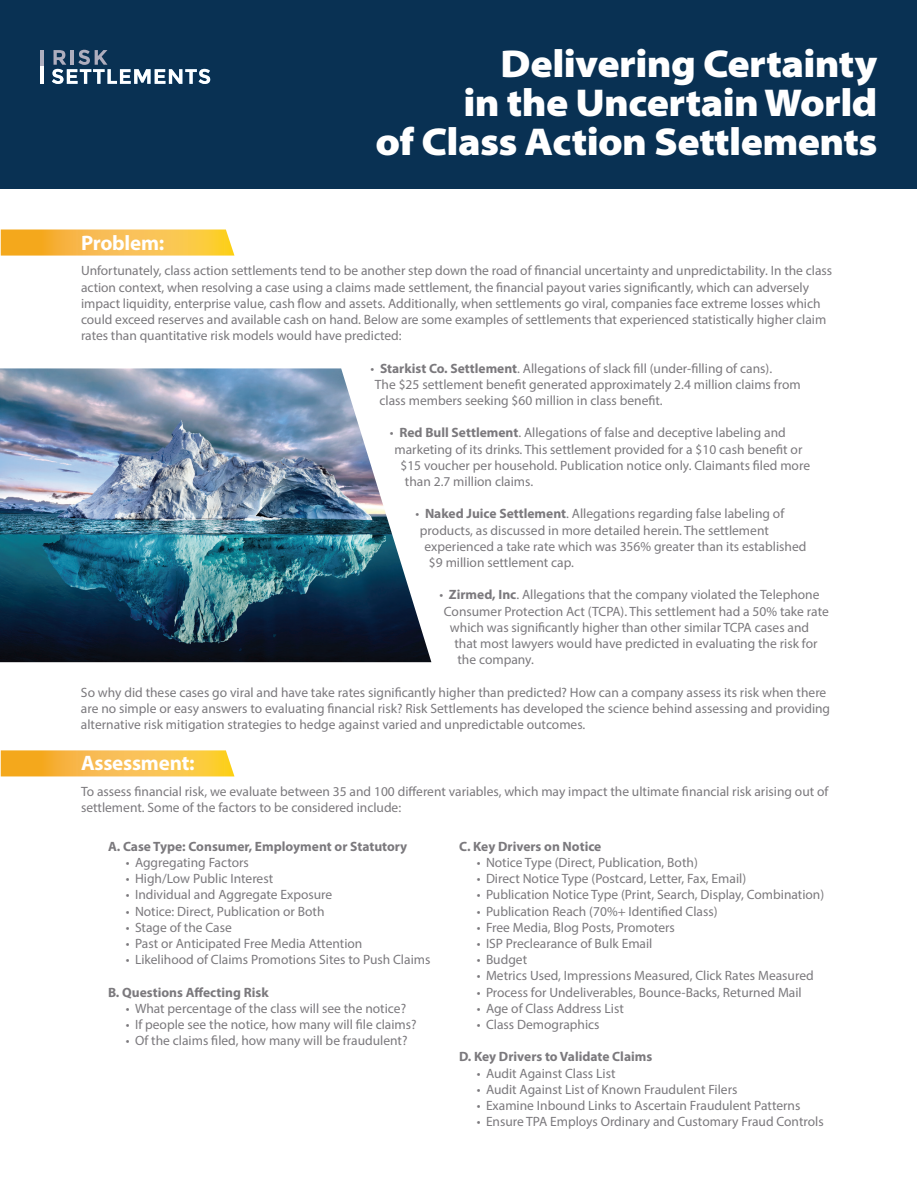
<style>
.page{position:relative;width:918px;height:1188px;background:#fff}
.page>*{position:absolute;margin:0;border:0;box-sizing:border-box;transform-origin:0 0}
.t1{font:39px/39px "Myriad MM 830 700";letter-spacing:-.015em;color:#fff;text-align:right}
.t2{font:700 21px "Myriad Pro";letter-spacing:-.01em;color:#fff}
.t3{font:13.5px/16.2px "Myriad Pro";color:#7b797d}
.t4{font:700 13.5px "Myriad Pro";color:#7b797d}
.s1{font-weight:700}
</style>
<div class="page">
<svg style="left:1px;top:230px;width:233px;height:26px;background:#f8be46"></svg>
<svg style="left:1px;top:750px;width:233px;height:26px;background:#f8be46"></svg>
<div style="left:1px;top:0;width:916px;height:189px;background:#093153"></div>
<hr style="left:40px;top:50px;width:4px;height:17px;background:#aeaebe">
<hr style="left:40px;top:67px;width:4px;height:17px;background:#fff">
<svg style="left:52px;top:50px;width:158px;height:34px"></svg>
<img style="left:0;top:368px;width:431px;height:294px">
<h1 class="t1" style="left:376px;top:46px;width:503px">Delivering Certainty<br>in the Uncertain World<br>of Class Action Settlements</h1>
<h2 class="t2" style="left:81px;top:230px;width:85px">Problem:</h2>
<p class="t3" style="left:81px;top:263px;width:753px">Unfortunately, class action settlements tend to be another step down the road of financial uncertainty and unpredictability. In the class action context, when resolving a case using a claims made settlement, the financial payout varies significantly, which can adversely impact liquidity, enterprise value, cash flow and assets. Additionally, when settlements go viral, companies face extreme losses which could exceed reserves and available cash on hand. Below are some examples of settlements that experienced statistically higher claim rates than quantitative risk models would have predicted:</p>
<p class="t3" style="left:370px;top:360px;width:403px">• <span class="s1">Starkist Co. Settlement</span>. Allegations of slack fill (under-filling of cans).</p>
<p class="t3" style="left:375px;top:376px;width:427px">The $25 settlement benefit generated approximately 2.4 million claims from</p>
<p class="t3" style="left:379px;top:392px;width:285px">class members seeking $60 million in class benefit.</p>
<p class="t3" style="left:390px;top:425px;width:397px">• <span class="s1">Red Bull Settlement</span>. Allegations of false and deceptive labeling and</p>
<p class="t3" style="left:394px;top:441px;width:409px">marketing of its drinks. This settlement provided for a $10 cash benefit or</p>
<p class="t3" style="left:400px;top:457px;width:411px">$15 voucher per household. Publication notice only. Claimants filed more</p>
<p class="t3" style="left:405px;top:473px;width:130px">than 2.7 million claims.</p>
<p class="t3" style="left:415px;top:506px;width:370px">• <span class="s1">Naked Juice Settlement</span>. Allegations regarding false labeling of</p>
<p class="t3" style="left:420px;top:522px;width:350px">products, as discussed in more detailed herein. The settlement</p>
<p class="t3" style="left:424px;top:538px;width:383px">experienced a take rate which was 356% greater than its established</p>
<p class="t3" style="left:429px;top:554px;width:146px">$9 million settlement cap.</p>
<p class="t3" style="left:439px;top:587px;width:382px">• <span class="s1">Zirmed, Inc</span>. Allegations that the company violated the Telephone</p>
<p class="t3" style="left:444px;top:603px;width:386px">Consumer Protection Act (TCPA). This settlement had a 50% take rate</p>
<p class="t3" style="left:450px;top:619px;width:361px">which was significantly higher than other similar TCPA cases and</p>
<p class="t3" style="left:454px;top:635px;width:365px">that most lawyers would have predicted in evaluating the risk for</p>
<p class="t3" style="left:457px;top:651px;width:78px">the company.</p>
<p class="t3" style="left:81px;top:684px;width:751px">So why did these cases go viral and have take rates significantly higher than predicted? How can a company assess its risk when there are no simple or easy answers to evaluating financial risk? Risk Settlements has developed the science behind assessing and providing alternative risk mitigation strategies to hedge against varied and unpredictable outcomes.</p>
<h2 class="t2" style="left:81px;top:750px;width:115px">Assessment:</h2>
<p class="t3" style="left:81px;top:783px;width:749px">To assess financial risk, we evaluate between 35 and 100 different variables, which may impact the ultimate financial risk arising out of settlement. Some of the factors to be considered include:</p>
<p class="t4" style="left:108px;top:837px;width:301px">A. Case Type: Consumer, Employment or Statutory</p>
<p class="t3" style="left:126px;top:854px;width:124px">• Aggregating Factors</p>
<p class="t3" style="left:126px;top:870px;width:149px">• High/Low Public Interest</p>
<p class="t3" style="left:126px;top:887px;width:208px">• Individual and Aggregate Exposure</p>
<p class="t3" style="left:126px;top:903px;width:200px">• Notice: Direct, Publication or Both</p>
<p class="t3" style="left:126px;top:919px;width:107px">• Stage of the Case</p>
<p class="t3" style="left:126px;top:935px;width:238px">• Past or Anticipated Free Media Attention</p>
<p class="t3" style="left:126px;top:951px;width:306px">• Likelihood of Claims Promotions Sites to Push Claims</p>
<p class="t4" style="left:108px;top:983px;width:162px">B. Questions Affecting Risk</p>
<p class="t3" style="left:126px;top:1000px;width:282px">• What percentage of the class will see the notice?</p>
<p class="t3" style="left:126px;top:1016px;width:292px">• If people see the notice, how many will file claims?</p>
<p class="t3" style="left:126px;top:1032px;width:283px">• Of the claims filed, how many will be fraudulent?</p>
<p class="t4" style="left:459px;top:837px;width:144px">C. Key Drivers on Notice</p>
<p class="t3" style="left:477px;top:854px;width:222px">• Notice Type (Direct, Publication, Both)</p>
<p class="t3" style="left:477px;top:870px;width:271px">• Direct Notice Type (Postcard, Letter, Fax, Email)</p>
<p class="t3" style="left:477px;top:887px;width:349px">• Publication Notice Type (Print, Search, Display, Combination)</p>
<p class="t3" style="left:477px;top:903px;width:242px">• Publication Reach (70%+ Identified Class)</p>
<p class="t3" style="left:477px;top:919px;width:200px">• Free Media, Blog Posts, Promoters</p>
<p class="t3" style="left:477px;top:935px;width:177px">• ISP Preclearance of Bulk Email</p>
<p class="t3" style="left:477px;top:951px;width:52px">• Budget</p>
<p class="t3" style="left:477px;top:968px;width:338px">• Metrics Used, Impressions Measured, Click Rates Measured</p>
<p class="t3" style="left:477px;top:984px;width:326px">• Process for Undeliverables, Bounce-Backs, Returned Mail</p>
<p class="t3" style="left:477px;top:1000px;width:148px">• Age of Class Address List</p>
<p class="t3" style="left:477px;top:1016px;width:124px">• Class Demographics</p>
<p class="t4" style="left:459px;top:1048px;width:195px">D. Key Drivers to Validate Claims</p>
<p class="t3" style="left:477px;top:1065px;width:140px">• Audit Against Class List</p>
<p class="t3" style="left:477px;top:1081px;width:262px">• Audit Against List of Known Fraudulent Filers</p>
<p class="t3" style="left:477px;top:1097px;width:325px">• Examine Inbound Links to Ascertain Fraudulent Patterns</p>
<p class="t3" style="left:477px;top:1113px;width:348px">• Ensure TPA Employs Ordinary and Customary Fraud Controls</p>
</div>
